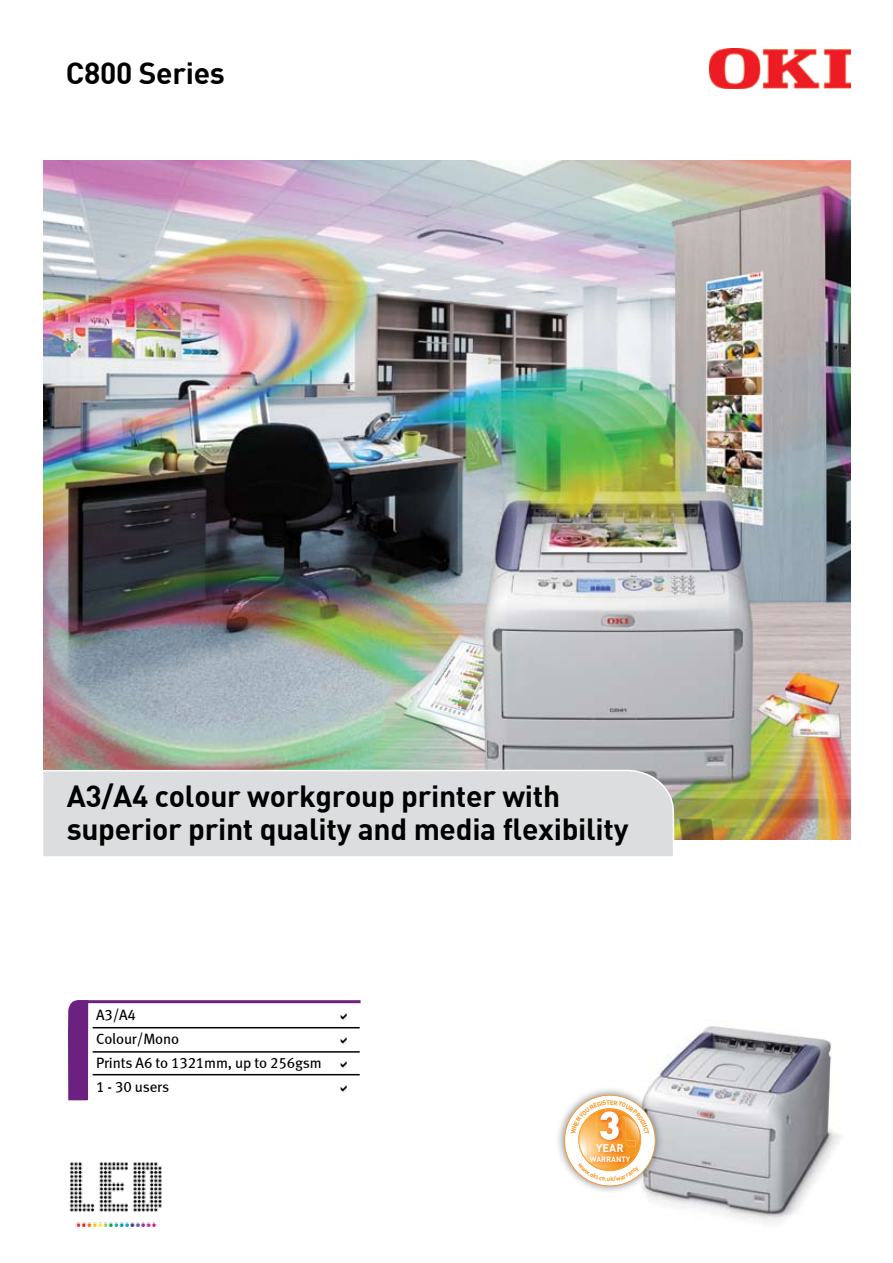
<style>
.page{position:relative;width:893px;height:1263px;background:#fff}
.page>*{position:absolute;margin:0;border:0;box-sizing:border-box;transform-origin:0 0}
.t1{font:700 30px/33px "DIN";letter-spacing:-.01em;color:#000}
.t2{font:15px/24px "Meta Book LF";letter-spacing:-.01em;color:#000}
.t3{font:700 11.25px "DIN";color:#fff}
.t4{font:700 7.65px "DIN";color:#fff}
</style>
<div class="page">
<img style="left:647px;top:1026px;width:193px;height:197px">
<img style="left:43px;top:161px;width:808px;height:678px">
<img style="left:709px;top:49px;width:141px;height:39px">
<div style="left:68px;top:1000px;width:20px;height:100px;background:#6c207f"></div>
<hr style="left:77px;top:1000px;width:284px;height:3px;background:#6c207f">
<hr style="left:93px;top:1027px;width:267px;height:1px;background:#000">
<hr style="left:93px;top:1051px;width:267px;height:2px;background:#000">
<hr style="left:93px;top:1074px;width:267px;height:1px;background:#000">
<div style="left:555px;top:1086px;width:110px;height:110px;background:#000;opacity:.5"></div>
<img style="left:70px;top:1162px;width:92px;height:64px">
<div style="left:43px;top:769px;width:633px;height:87px;background:#dcddde"></div>
<svg style="left:564px;top:1095px;width:92px;height:91px"></svg>
<p class="t1" style="left:66px;top:56px;width:160px">C800 Series</p>
<p class="t1" style="left:67px;top:779px;width:563px">A3/A4 colour workgroup printer with superior print quality and media flexibility</p>
<p class="t2" style="left:96px;top:1003px;width:227px">A3/A4<br>Colour/Mono<br>Prints A6 to 1321mm, up to 256gsm<br>1 - 30 users</p>
<p class="t3" style="left:596px;top:1141px;width:29px">YEAR</p>
<p class="t4" style="left:590px;top:1154px;width:42px">WARRANTY</p>
</div>
